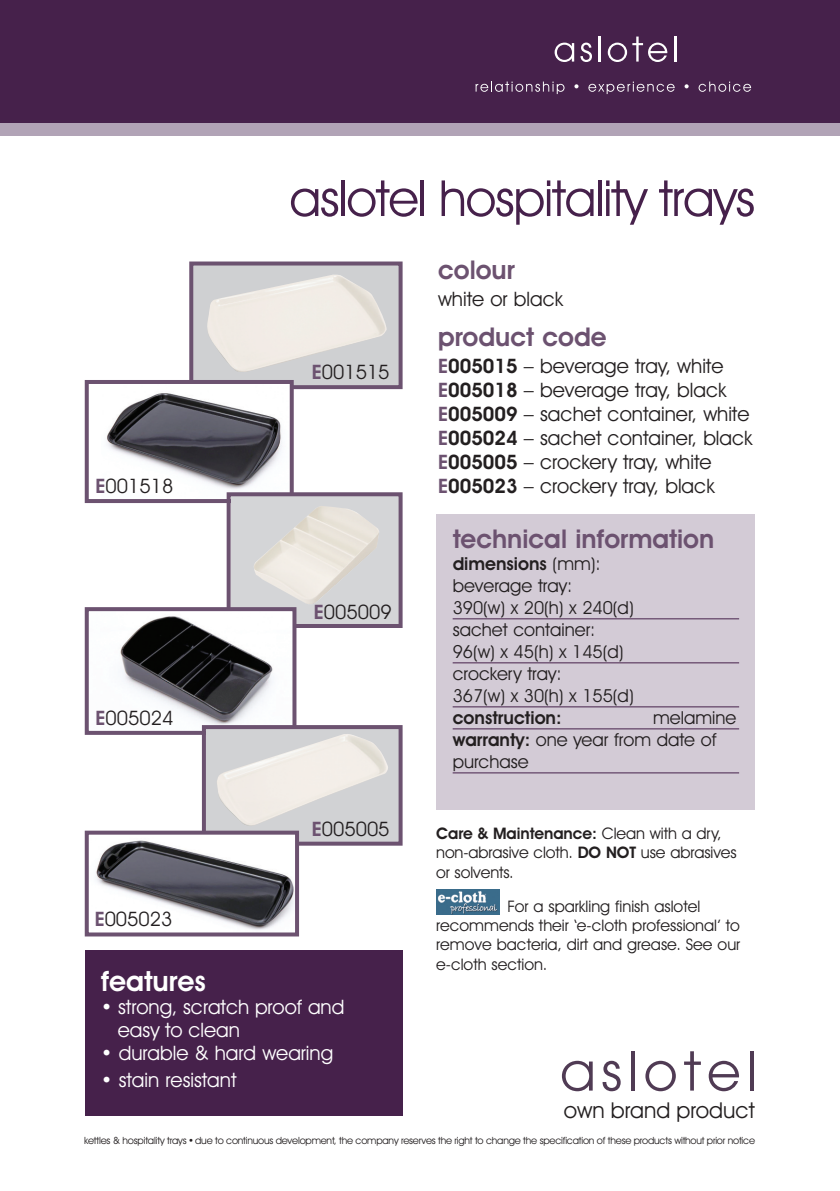
<style>
.page{position:relative;width:840px;height:1191px;background:#fff}
.page>*{position:absolute;margin:0;border:0;box-sizing:border-box;transform-origin:0 0}
.t1{font:50px "Avant Garde IT Cby BT";letter-spacing:-.02em;color:#46214b}
.t2{font:600 28px "Avant Garde IT Cby BT";color:#fff}
.t3{font:600 26px "Avant Garde IT Cby BT";color:#6c5270}
.t4{font:22px "Avant Garde IT Cby BT";color:#231f20}
.t5{font:20px/24px "Avant Garde IT Cby BT";color:#231f20}
.t6{font:20px/23px "Avant Garde IT Cby BT";color:#fff}
.t7{font:18px/22px "Avant Garde IT Cby BT";color:#231f20}
.t8{font:600 18px "Avant Garde IT Cby BT";color:#231f20}
.t9{font:16px/19.2px "Avant Garde IT Cby BT";color:#231f20}
.t10{font:10px "Avant Garde IT Cby BT";letter-spacing:-.02em;color:#231f20}
.s1{font-weight:600;color:#6c5270}
.s2{font-weight:600}
</style>
<div class="page">
<div style="left:0;top:123px;width:839px;height:13px;background:#b1a3b6"></div>
<div style="left:0;top:0;width:839px;height:123px;background:#46214b"></div>
<svg style="left:554px;top:43px;width:20px;height:19px"></svg>
<svg style="left:580px;top:43px;width:11px;height:19px"></svg>
<hr style="left:598px;top:37px;width:2px;height:25px;background:#fff">
<svg style="left:607px;top:43px;width:19px;height:19px"></svg>
<svg style="left:632px;top:37px;width:35px;height:25px"></svg>
<hr style="left:674px;top:37px;width:2px;height:25px;background:#fff">
<svg style="left:475px;top:82px;width:89px;height:12px"></svg>
<svg style="left:574px;top:84px;width:4px;height:4px"></svg>
<svg style="left:588px;top:82px;width:86px;height:12px"></svg>
<svg style="left:684px;top:84px;width:4px;height:4px"></svg>
<svg style="left:698px;top:82px;width:52px;height:10px"></svg>
<img style="left:436px;top:889px;width:63px;height:25px">
<div style="left:193px;top:265px;width:205px;height:120px;background:#cfd0d2"></div>
<img style="left:207px;top:274px;width:179px;height:98px">
<div style="left:189px;top:261px;width:213px;height:128px;border:4px solid #6c5270"></div>
<div style="left:85px;top:950px;width:317px;height:165px;background:#46214b"></div>
<div style="left:436px;top:514px;width:318px;height:295px;background:#d3cbd6"></div>
<hr style="left:452px;top:618px;width:286px;height:1px;background:#46214b">
<hr style="left:452px;top:662px;width:286px;height:1px;background:#46214b">
<hr style="left:452px;top:706px;width:286px;height:1px;background:#46214b">
<hr style="left:452px;top:728px;width:286px;height:1px;background:#46214b">
<hr style="left:452px;top:772px;width:286px;height:1px;background:#46214b">
<svg style="left:561px;top:1060px;width:31px;height:31px"></svg>
<svg style="left:602px;top:1060px;width:18px;height:31px"></svg>
<svg style="left:631px;top:1051px;width:3px;height:39px"></svg>
<svg style="left:645px;top:1060px;width:30px;height:31px"></svg>
<svg style="left:684px;top:1051px;width:16px;height:39px"></svg>
<svg style="left:708px;top:1060px;width:30px;height:31px"></svg>
<svg style="left:750px;top:1051px;width:3px;height:39px"></svg>
<img style="left:107px;top:385px;width:181px;height:105px">
<div style="left:85px;top:380px;width:208px;height:123px;border:4px solid #6c5270"></div>
<div style="left:230px;top:496px;width:168px;height:128px;background:#d4d5d7"></div>
<img style="left:254px;top:506px;width:125px;height:98px">
<div style="left:226px;top:492px;width:176px;height:136px;border:4px solid #6c5270"></div>
<img style="left:120px;top:612px;width:171px;height:118px">
<div style="left:85px;top:607px;width:211px;height:128px;border:4px solid #6c5270"></div>
<div style="left:206px;top:729px;width:192px;height:112px;background:#d1d2d4"></div>
<img style="left:217px;top:734px;width:171px;height:92px">
<div style="left:202px;top:725px;width:200px;height:120px;border:4px solid #6c5270"></div>
<img style="left:96px;top:835px;width:198px;height:95px">
<div style="left:85px;top:830px;width:214px;height:106px;border:4px solid #6c5270"></div>
<p class="t5" style="left:95px;top:476px;width:79px"><span class="s1">E</span>001518</p>
<p class="t5" style="left:95px;top:707px;width:79px"><span class="s1">E</span>005024</p>
<h1 class="t1" style="left:289px;top:180px;width:467px">aslotel hospitality trays</h1>
<h3 class="t3" style="left:438px;top:261px;width:78px">colour</h3>
<p class="t5" style="left:438px;top:289px;width:126px">white or black</p>
<h3 class="t3" style="left:438px;top:327px;width:170px">product code</h3>
<p class="t5" style="left:438px;top:355px;width:316px"><span class="s1">E</span><span class="s2">005015</span> – beverage tray, white<br><span class="s1">E</span><span class="s2">005018</span> – beverage tray, black<br><span class="s1">E</span><span class="s2">005009</span> – sachet container, white<br><span class="s1">E</span><span class="s2">005024</span> – sachet container, black<br><span class="s1">E</span><span class="s2">005005</span> – crockery tray, white<br><span class="s1">E</span><span class="s2">005023</span> – crockery tray, black</p>
<p class="t5" style="left:311px;top:362px;width:79px"><span class="s1">E</span>001515</p>
<p class="t5" style="left:313px;top:601px;width:79px"><span class="s1">E</span>005009</p>
<h3 class="t3" style="left:452px;top:530px;width:263px">technical information</h3>
<p class="t7" style="left:452px;top:554px;width:182px"><span class="s2">dimensions</span> (mm): beverage tray:<br>390(w) x 20(h) x 240(d) sachet container:<br>96(w) x 45(h) x 145(d) crockery tray:<br>367(w) x 30(h) x 155(d)</p>
<p class="t8" style="left:452px;top:711px;width:110px">construction:</p>
<p class="t7" style="left:452px;top:708px;width:285px;text-indent:200px">melamine <span class="s2">warranty:</span> one year from date of purchase</p>
<p class="t5" style="left:95px;top:908px;width:79px"><span class="s1">E</span>005023</p>
<p class="t5" style="left:311px;top:818px;width:79px"><span class="s1">E</span>005005</p>
<h2 class="t2" style="left:101px;top:970px;width:106px">features</h2>
<p class="t6" style="left:118px;top:996px;width:228px;text-indent:-17px">• strong, scratch proof and easy to clean</p>
<p class="t6" style="left:101px;top:1042px;width:234px">• durable &amp; hard wearing</p>
<p class="t6" style="left:101px;top:1070px;width:137px">• stain resistant</p>
<p class="t9" style="left:436px;top:825px;width:302px"><span class="s2">Care &amp; Maintenance:</span> Clean with a dry, non-abrasive cloth. <span class="s2">DO NOT</span> use abrasives or solvents.</p>
<p class="t9" style="left:436px;top:898px;width:305px;text-indent:71px">For a sparkling finish aslotel recommends their ‘e-cloth professional’ to remove bacteria, dirt and grease. See our e-cloth section.</p>
<p class="t4" style="left:563px;top:1102px;width:192px">own brand product</p>
<p class="t10" style="left:84px;top:1136px;width:672px">kettles &amp; hospitality trays •due to continuous development, the company reserves the right to change the specification of these products without prior notice</p>
</div>
